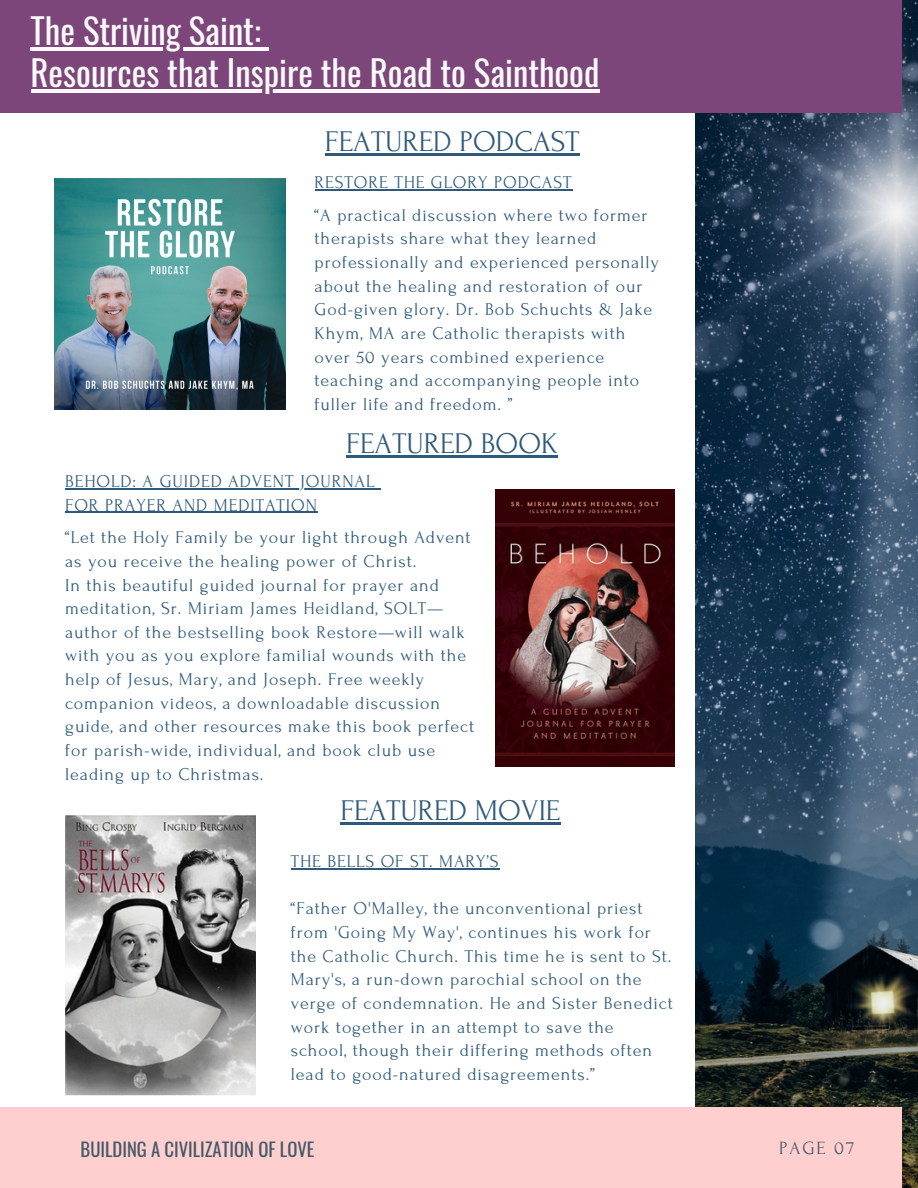
<style>
.page{position:relative;width:918px;height:1188px;background:#fff}
.page>*{position:absolute;margin:0;border:0;box-sizing:border-box;transform-origin:0 0}
.t1{font:34.8px "Oswald";color:#fafafa}
.t2{font:30px "Forum";color:#2e597b}
.t3{font:18.6px "Oswald";color:#435967}
.t4{font:18.6px "Forum";letter-spacing:.1em;color:#435967}
.t5{font:18px/23.7px "Forum";letter-spacing:.05em;color:#2e597b}
</style>
<div class="page">
<img style="left:695px;top:0;width:223px;height:1188px">
<div style="left:0;top:0;width:901px;height:112px;background:#7d467b"></div>
<div style="left:0;top:1107px;width:901px;height:81px;background:#ffcfcf"></div>
<img style="left:55px;top:178px;width:230px;height:231px">
<img style="left:65px;top:816px;width:190px;height:280px">
<img style="left:495px;top:490px;width:179px;height:276px">
<hr style="left:31px;top:47px;width:230px;height:4px;background:#fafafa">
<svg style="left:261px;top:47px;width:8px;height:4px"></svg>
<hr style="left:31px;top:89px;width:568px;height:3px;background:#fafafa">
<hr style="left:315px;top:189px;width:258px;height:1px;background:#2e597b">
<hr style="left:291px;top:868px;width:209px;height:1px;background:#2e597b">
<hr style="left:325px;top:153px;width:255px;height:3px;background:#2e597b">
<hr style="left:346px;top:456px;width:212px;height:2px;background:#2e597b">
<hr style="left:340px;top:822px;width:221px;height:3px;background:#2e597b">
<hr style="left:65px;top:488px;width:310px;height:1px;background:#2e597b">
<hr style="left:65px;top:512px;width:253px;height:1px;background:#2e597b">
<p class="t1" style="left:31px;top:4px;width:232px">The Striving Saint:</p>
<p class="t1" style="left:31px;top:45px;width:570px">Resources that Inspire the Road to Sainthood</p>
<p class="t2" style="left:325px;top:125px;width:256px">FEATURED PODCAST</p>
<p class="t5" style="left:315px;top:171px;width:258px">RESTORE THE GLORY PODCAST</p>
<p class="t5" style="left:315px;top:203px;width:346px">“A practical discussion where two former therapists share what they learned professionally and experienced personally about the healing and restoration of our God-given glory. Dr. Bob Schuchts &amp; Jake Khym, MA are Catholic therapists with over 50 years combined experience teaching and accompanying people into fuller life and freedom. ”</p>
<p class="t2" style="left:346px;top:428px;width:213px">FEATURED BOOK</p>
<p class="t5" style="left:65px;top:470px;width:311px">BEHOLD: A GUIDED ADVENT JOURNAL</p>
<p class="t5" style="left:65px;top:493px;width:253px">FOR PRAYER AND MEDITATION</p>
<p class="t5" style="left:65px;top:526px;width:407px">“Let the Holy Family be your light through Advent as you receive the healing power of Christ.</p>
<p class="t5" style="left:65px;top:573px;width:410px">In this beautiful guided journal for prayer and meditation, Sr. Miriam James Heidland, SOLT— author of the bestselling book Restore—will walk with you as you explore familial wounds with the help of Jesus, Mary, and Joseph. Free weekly companion videos, a downloadable discussion guide, and other resources make this book perfect for parish-wide, individual, and book club use leading up to Christmas.</p>
<p class="t2" style="left:340px;top:794px;width:222px">FEATURED MOVIE</p>
<p class="t5" style="left:291px;top:850px;width:209px">THE BELLS OF ST. MARY’S</p>
<p class="t5" style="left:291px;top:897px;width:383px">“Father O'Malley, the unconventional priest from 'Going My Way', continues his work for the Catholic Church. This time he is sent to St.<br>Mary's, a run-down parochial school on the verge of condemnation. He and Sister Benedict work together in an attempt to save the school, though their differing methods often lead to good-natured disagreements.”</p>
<p class="t3" style="left:81px;top:1135px;width:235px">BUILDING A CIVILIZATION OF LOVE</p>
<p class="t4" style="left:779px;top:1138px;width:76px">PAGE 07</p>
</div>
